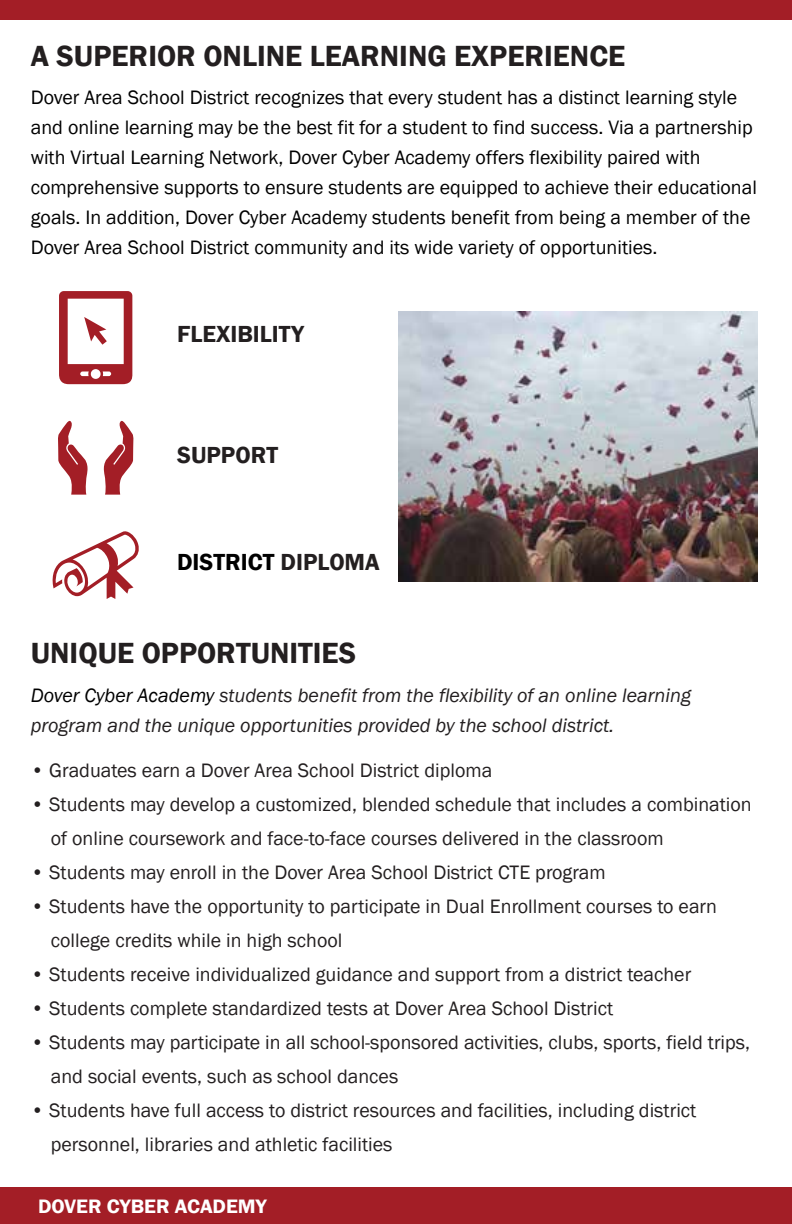
<style>
.page{position:relative;width:792px;height:1224px;background:#fff}
.page>*{position:absolute;margin:0;border:0;box-sizing:border-box;transform-origin:0 0}
.t1{font:600 30px "Franklin Gothic";color:#231f20}
.t2{font:600 24px "Franklin Gothic";color:#231f20}
.t3{font:600 24px "Franklin Gothic";color:#000}
.t4{font:20px/34px "Franklin Gothic";color:#231f20}
.t5{font:20px/30px "Franklin Gothic";color:#000}
.t6{font:italic 20px/30px "Franklin Gothic";color:#231f20}
.t7{font:600 20px "Franklin Gothic";color:#fff;scale:1.04 1}
.s1{color:#231f20}
.s2{color:#000}
</style>
<div class="page">
<div style="left:0;top:1187px;width:792px;height:37px;background:#a31e26"></div>
<svg style="left:52px;top:531px;width:87px;height:68px"></svg>
<svg style="left:59px;top:291px;width:73px;height:93px"></svg>
<svg style="left:104px;top:420px;width:30px;height:75px"></svg>
<svg style="left:58px;top:420px;width:30px;height:75px"></svg>
<div style="left:0;top:0;width:792px;height:19px;background:#a31e26"></div>
<img style="left:399px;top:312px;width:359px;height:269px">
<h1 class="t1" style="left:31px;top:37px;width:596px">A SUPERIOR ONLINE LEARNING EXPERIENCE</h1>
<p class="t5" style="left:31px;top:83px;width:728px">Dover Area School District recognizes that every student has a distinct learning style and online learning may be the best fit for a student to find success. Via a partnership with Virtual Learning Network, Dover Cyber Academy offers flexibility paired with comprehensive supports to ensure students are equipped to achieve their educational goals. In addition, Dover Cyber Academy students benefit from being a member of the Dover Area School District community and its wide variety of opportunities.</p>
<p class="t2" style="left:177px;top:320px;width:129px">FLEXIBILITY</p>
<p class="t2" style="left:177px;top:440px;width:103px">SUPPORT</p>
<p class="t3" style="left:177px;top:547px;width:204px">DISTRICT <span class="s1">DIPLOMA</span></p>
<h1 class="t1" style="left:31px;top:635px;width:327px">UNIQUE OPPORTUNITIES</h1>
<p class="t6" style="left:31px;top:681px;width:662px"><span class="s2">Dover Cyber Academy</span> students benefit from the flexibility of an online learning program and the unique opportunities provided by the school district.</p>
<p class="t4" style="left:31px;top:754px;width:463px">• Graduates earn a Dover Area School District diploma</p>
<p class="t4" style="left:51px;top:788px;width:702px;text-indent:-20px">• Students may develop a customized, blended schedule that includes a combination of online coursework and face-to-face courses delivered in the classroom</p>
<p class="t4" style="left:31px;top:856px;width:577px">• Students may enroll in the Dover Area School District CTE program</p>
<p class="t4" style="left:51px;top:890px;width:668px;text-indent:-20px">• Students have the opportunity to participate in Dual Enrollment courses to earn college credits while in high school</p>
<p class="t4" style="left:31px;top:958px;width:662px">• Students receive individualized guidance and support from a district teacher</p>
<p class="t4" style="left:31px;top:992px;width:584px">• Students complete standardized tests at Dover Area School District</p>
<p class="t4" style="left:51px;top:1026px;width:701px;text-indent:-20px">• Students may participate in all school-sponsored activities, clubs, sports, field trips, and social events, such as school dances</p>
<p class="t4" style="left:51px;top:1094px;width:647px;text-indent:-20px">• Students have full access to district resources and facilities, including district personnel, libraries and athletic facilities</p>
<p class="t7" style="left:38px;top:1194px;width:221px">DOVER CYBER ACADEMY</p>
</div>
